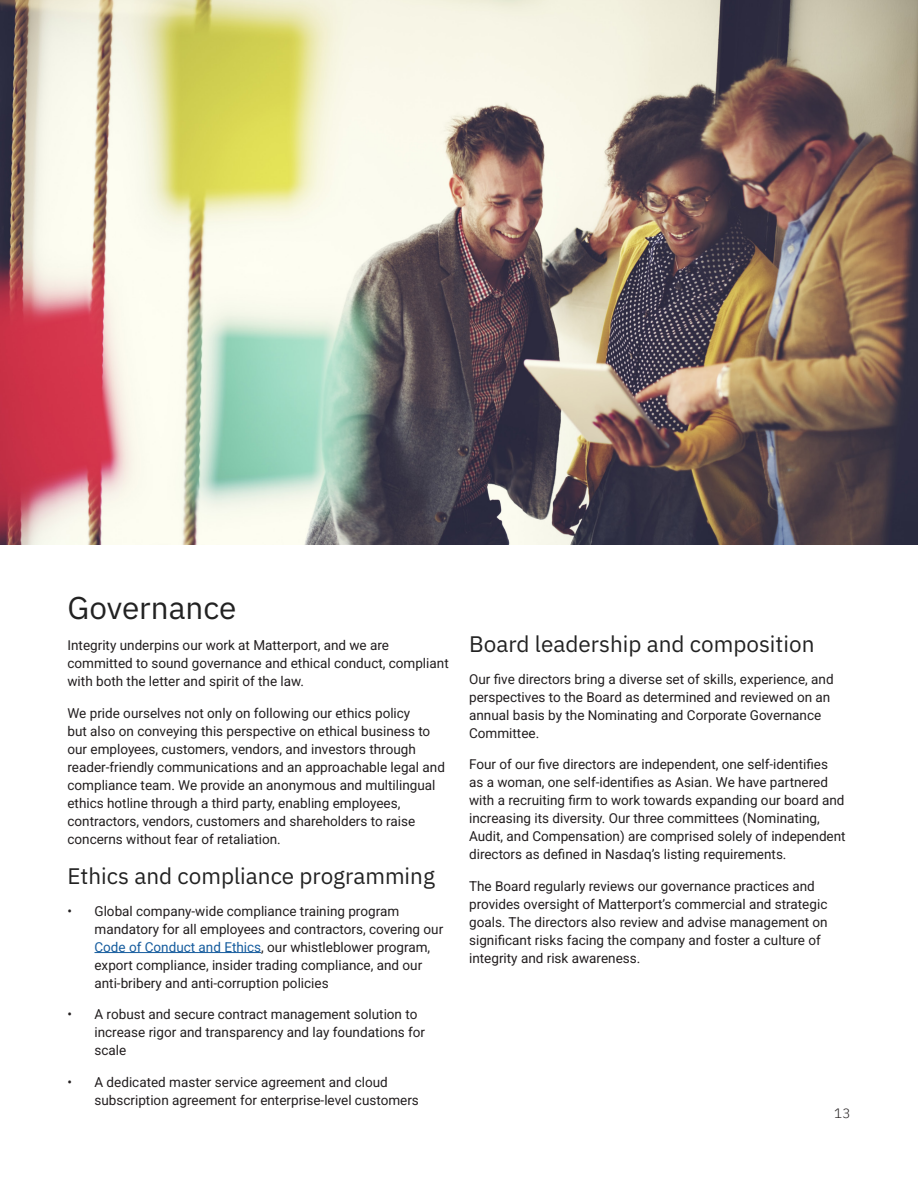
<style>
.page{position:relative;width:918px;height:1188px;background:#fff}
.page>*{position:absolute;margin:0;border:0;box-sizing:border-box;transform-origin:0 0}
.H1_Section_Header{font:31.5px "IBM Plex Sans";color:#222}
.H2_Section_Subtitle{font:22.5px "IBM Plex Sans";color:#222}
.Body{font:13.5px/18px "Roboto";color:#231f20}
.t1{font:300 13.5px "IBM Plex Sans";color:#231f20}
.s1{color:#175d9e}
</style>
<div class="page">
<hr style="left:94px;top:952px;width:167px;height:1px;background:#175d9e">
<img style="left:0;top:0;width:918px;height:544px">
<p class="H1_Section_Header" style="left:68px;top:583px;width:170px">Governance</p>
<p class="Body" style="left:68px;top:636px;width:383px">Integrity underpins our work at Matterport, and we are committed to sound governance and ethical conduct, compliant with both the letter and spirit of the law.</p>
<p class="Body" style="left:68px;top:703px;width:379px">We pride ourselves not only on following our ethics policy<br>but also on conveying this perspective on ethical business to our employees, customers, vendors, and investors through reader-friendly communications and an approachable legal and compliance team. We provide an anonymous and multilingual ethics hotline through a third party, enabling employees, contractors, vendors, customers and shareholders to raise concerns without fear of retaliation.</p>
<p class="H2_Section_Subtitle" style="left:68px;top:859px;width:369px">Ethics and compliance programming</p>
<p class="Body" style="left:94px;top:901px;width:350px;text-indent:-27px">• Global company-wide compliance training program mandatory for all employees and contractors, covering our <span class="s1">Code of Conduct and Ethics</span>, our whistleblower program, export compliance, insider trading compliance, and our anti-bribery and anti-corruption policies</p>
<p class="Body" style="left:94px;top:1005px;width:332px;text-indent:-27px">• A robust and secure contract management solution to increase rigor and transparency and lay foundations for scale</p>
<p class="Body" style="left:94px;top:1072px;width:326px;text-indent:-27px">• A dedicated master service agreement and cloud subscription agreement for enterprise-level customers</p>
<p class="H2_Section_Subtitle" style="left:469px;top:627px;width:347px">Board leadership and composition</p>
<p class="Body" style="left:469px;top:669px;width:366px">Our five directors bring a diverse set of skills, experience, and perspectives to the Board as determined and reviewed on an annual basis by the Nominating and Corporate Governance Committee.</p>
<p class="Body" style="left:469px;top:755px;width:378px">Four of our five directors are independent, one self-identifies as a woman, one self-identifies as Asian. We have partnered with a recruiting firm to work towards expanding our board and increasing its diversity. Our three committees (Nominating, Audit, and Compensation) are comprised solely of independent directors as defined in Nasdaq’s listing requirements.</p>
<p class="Body" style="left:469px;top:876px;width:360px">The Board regularly reviews our governance practices and provides oversight of Matterport’s commercial and strategic goals. The directors also review and advise management on significant risks facing the company and foster a culture of integrity and risk awareness.</p>
<p class="t1" style="left:834px;top:1103px;width:18px">13</p>
</div>
